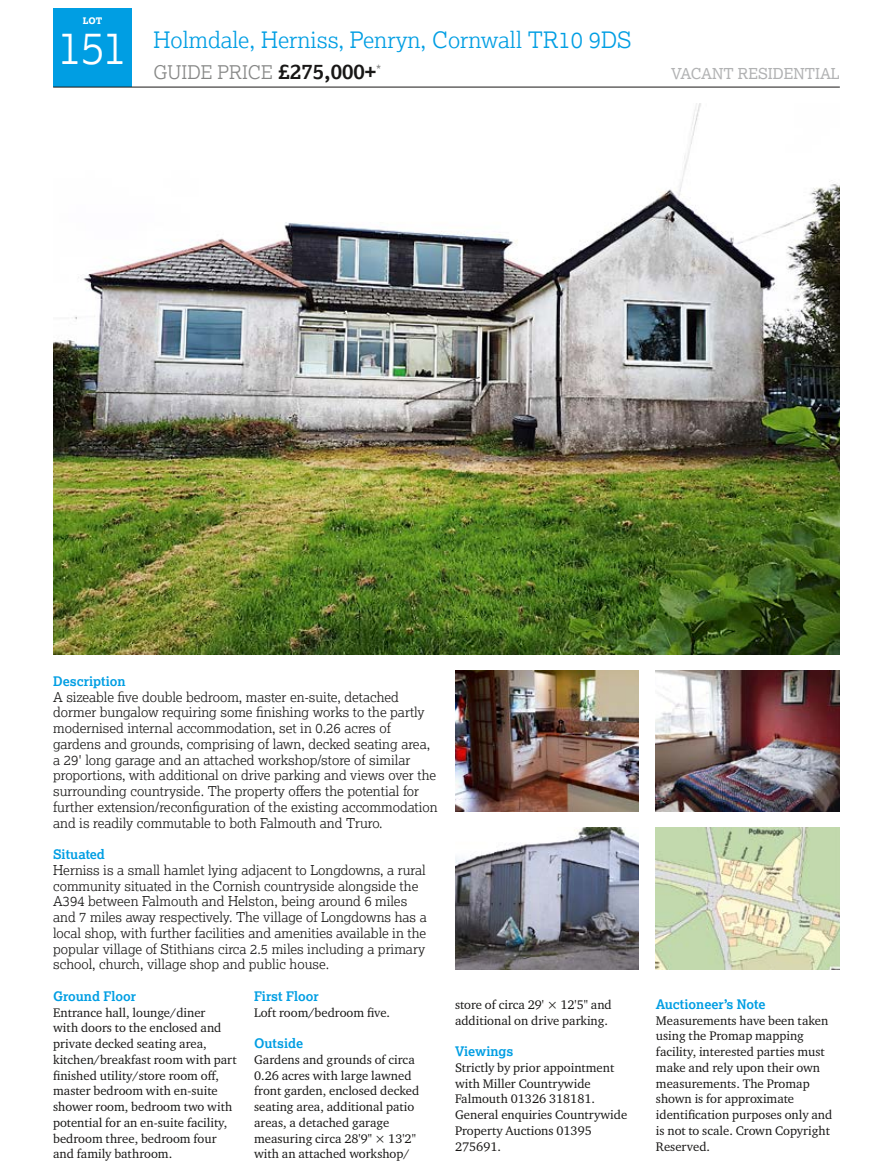
<style>
.page{position:relative;width:893px;height:1161px;background:#fff}
.page>*{position:absolute;margin:0;border:0;box-sizing:border-box;transform-origin:0 0}
.t1{font:300 45px "Lexia";color:#fff}
.t2{font:300 22.5px "Lexia";color:#009ee3}
.t3{font:300 18.75px "Lexia";color:#868786}
.t4{font:15px "Lexia";color:#b1b2b3}
.t5{font:300 13.5px/15.8px "Lexia";color:#181716}
.t6{font:13.5px "Lexia";color:#868786}
.t7{font:700 13.2px "Lexia";color:#009ee3}
.t8{font:12.75px/15.8px "Charter ITC Pro";color:#181716}
.t9{font:800 9px "Lexia";color:#fff}
.s1{font-weight:700;font-size:21px;color:#181716}
</style>
<div class="page">
<div style="left:53px;top:9px;width:79px;height:78px;background:#009ee3"></div>
<hr style="left:53px;top:87px;width:787px;height:1px;background:#181716">
<img style="left:53px;top:103px;width:787px;height:551px">
<img style="left:455px;top:670px;width:184px;height:142px">
<img style="left:656px;top:670px;width:184px;height:142px">
<img style="left:455px;top:828px;width:184px;height:141px">
<img style="left:656px;top:828px;width:184px;height:141px">
<p class="t9" style="left:83px;top:15px;width:21px">LOT</p>
<h1 class="t1" style="left:58px;top:19px;width:71px">151</h1>
<h2 class="t2" style="left:154px;top:26px;width:479px">Holmdale, Herniss, Penryn, Cornwall TR10 9DS</h2>
<h3 class="t3" style="left:154px;top:61px;width:224px">GUIDE PRICE <span class="s1">£275,000+</span></h3>
<p class="t4" style="left:671px;top:64px;width:170px">VACANT RESIDENTIAL</p>
<p class="t6" style="left:376px;top:61px;width:7px">*</p>
<p class="t7" style="left:53px;top:673px;width:74px">Description</p>
<p class="t5" style="left:53px;top:688px;width:386px">A sizeable five double bedroom, master en-suite, detached dormer bungalow requiring some finishing works to the partly modernised internal accommodation, set in 0.26 acres of gardens and grounds, comprising of lawn, decked seating area, a 29' long garage and an attached workshop/store of similar proportions, with additional on drive parking and views over the surrounding countryside. The property offers the potential for further extension/reconfiguration of the existing accommodation and is readily commutable to both Falmouth and Truro.</p>
<p class="t7" style="left:53px;top:846px;width:53px">Situated</p>
<p class="t5" style="left:53px;top:862px;width:375px">Herniss is a small hamlet lying adjacent to Longdowns, a rural community situated in the Cornish countryside alongside the A394 between Falmouth and Helston, being around 6 miles and 7 miles away respectively. The village of Longdowns has a local shop, with further facilities and amenities available in the popular village of Stithians circa 2.5 miles including a primary school, church, village shop and public house.</p>
<p class="t7" style="left:53px;top:988px;width:84px">Ground Floor</p>
<p class="t8" style="left:53px;top:1004px;width:185px">Entrance hall, lounge/diner<br>with doors to the enclosed and private decked seating area, kitchen/breakfast room with part finished utility/store room off, master bedroom with en-suite shower room, bedroom two with potential for an en-suite facility, bedroom three, bedroom four and family bathroom.</p>
<p class="t7" style="left:254px;top:988px;width:66px">First Floor</p>
<p class="t8" style="left:254px;top:1004px;width:138px">Loft room/bedroom five.</p>
<p class="t7" style="left:254px;top:1035px;width:51px">Outside</p>
<p class="t8" style="left:254px;top:1051px;width:167px">Gardens and grounds of circa<br>0.26 acres with large lawned front garden, enclosed decked seating area, additional patio areas, a detached garage measuring circa 28'9" × 13'2" with an attached workshop/</p>
<p class="t8" style="left:455px;top:996px;width:158px">store of circa 29' × 12'5" and additional on drive parking.</p>
<p class="t7" style="left:455px;top:1043px;width:60px">Viewings</p>
<p class="t8" style="left:455px;top:1059px;width:174px">Strictly by prior appointment with Miller Countrywide<br>Falmouth 01326 318181.<br>General enquiries Countrywide<br>Property Auctions 01395<br>275691.</p>
<p class="t7" style="left:656px;top:996px;width:111px">Auctioneer’s Note</p>
<p class="t8" style="left:656px;top:1012px;width:178px">Measurements have been taken using the Promap mapping facility, interested parties must make and rely upon their own measurements. The Promap shown is for approximate identification purposes only and is not to scale. Crown Copyright<br>Reserved.</p>
</div>
